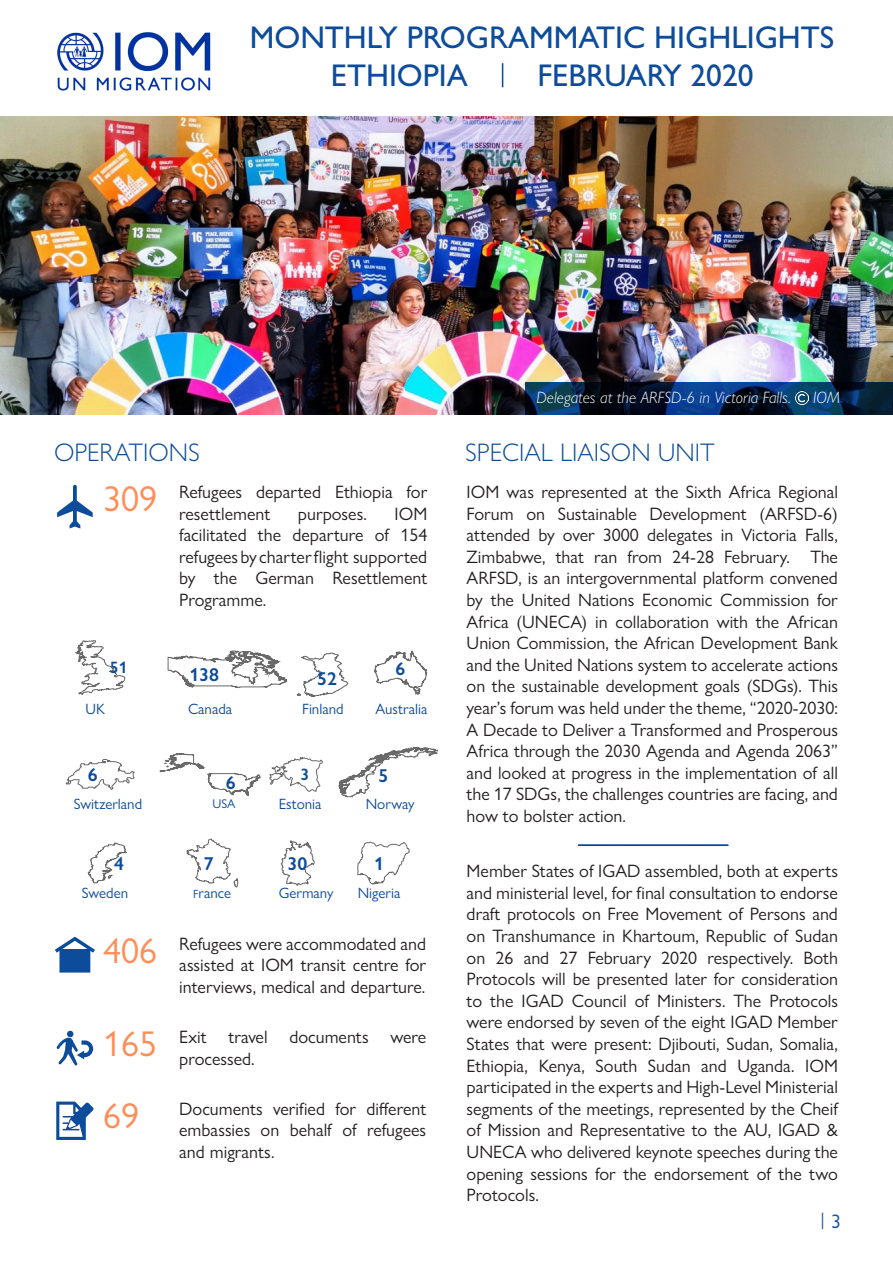
<style>
.page{position:relative;width:893px;height:1263px;background:#fff}
.page>*{position:absolute;margin:0;border:0;box-sizing:border-box;transform-origin:0 0}
.t1{font:36px "Gill Sans Nova";color:#ff8d57}
.t2{font:500 31.5px/38.1px "Gill Sans MT Pro";color:#0d4c9b}
.t3{font:300 25.5px "Gill Sans Nova";color:#0f4d99}
.t4{font:300 25.5px "Gill Sans Nova";color:#0d4c9b}
.t5{font:600 18.6px "Gill Sans Nova";color:#0d4c9b}
.t6{font:600 18.45px "Gill Sans Nova";color:#0d4c9b}
.t7{font:18px/21.6px "Gill Sans Nova";color:#231f20;text-align:justify}
.t8{font:italic 300 16.5px "Gill Sans Nova";color:#fff}
.t9{font:600 16.5px "Gill Sans Nova";color:#0d4c9b}
.t10{font:16.5px "Minion Pro";color:#0d4c9b}
.t11{font:15px "Gill Sans Nova";color:#0d4c9b}
.t12{font:12.75px "Gill Sans Nova";color:#0d4c9b}
.s1{font-size:11.85px}
.s2{font-family:"Gill Sans Nova";font-size:19.5px}
</style>
<div class="page">
<img style="left:57px;top:32px;width:154px;height:59px">
<svg style="left:502px;top:63px;width:1px;height:24px"></svg>
<svg style="left:187px;top:839px;width:51px;height:48px"></svg>
<img style="left:0;top:117px;width:893px;height:298px">
<svg style="left:525px;top:382px;width:368px;height:33px;background:#05254b"></svg>
<img style="left:795px;top:392px;width:14px;height:13px">
<svg style="left:57px;top:1030px;width:36px;height:35px"></svg>
<svg style="left:57px;top:485px;width:36px;height:43px"></svg>
<svg style="left:55px;top:937px;width:40px;height:35px"></svg>
<svg style="left:56px;top:1101px;width:38px;height:39px"></svg>
<svg style="left:160px;top:753px;width:100px;height:42px"></svg>
<svg style="left:168px;top:651px;width:119px;height:37px"></svg>
<svg style="left:297px;top:653px;width:51px;height:44px"></svg>
<svg style="left:76px;top:640px;width:49px;height:55px"></svg>
<svg style="left:339px;top:747px;width:99px;height:50px"></svg>
<svg style="left:374px;top:651px;width:53px;height:43px"></svg>
<svg style="left:66px;top:759px;width:69px;height:30px"></svg>
<svg style="left:88px;top:843px;width:38px;height:40px"></svg>
<svg style="left:281px;top:840px;width:33px;height:45px"></svg>
<svg style="left:357px;top:842px;width:52px;height:42px"></svg>
<svg style="left:270px;top:757px;width:53px;height:35px"></svg>
<svg style="left:578px;top:845px;width:150px;height:1px"></svg>
<h2 class="t2" style="left:331px;top:18px;width:505px;text-indent:-81px">MONTHLY PROGRAMMATIC HIGHLIGHTS<br>ETHIOPIA</h2>
<h2 class="t2" style="left:537px;top:56px;width:218px">FEBRUARY 2020</h2>
<p class="t4" style="left:54px;top:437px;width:147px">OPERATIONS</p>
<p class="t1" style="left:103px;top:477px;width:55px">309</p>
<p class="t9" style="left:110px;top:658px;width:19px">51</p>
<p class="t7" style="left:179px;top:481px;width:250px">Refugees departed Ethiopia for resettlement</p>
<p class="t7" style="left:179px;top:502px;width:250px;text-indent:215px">IOM facilitated the departure of 154 refugees by charter flight supported by the German Resettlement Programme.</p>
<p class="t7" style="left:298px;top:502px;width:71px">purposes.</p>
<p class="t5" style="left:189px;top:663px;width:31px">138</p>
<p class="t5" style="left:317px;top:667px;width:21px">52</p>
<p class="t6" style="left:396px;top:657px;width:11px">6</p>
<p class="t11" style="left:188px;top:699px;width:46px">Canada</p>
<p class="t11" style="left:85px;top:699px;width:21px">UK</p>
<p class="t11" style="left:302px;top:699px;width:43px">Finland</p>
<p class="t11" style="left:375px;top:699px;width:54px">Australia</p>
<p class="t5" style="left:88px;top:763px;width:11px">6</p>
<p class="t5" style="left:226px;top:771px;width:11px">6</p>
<p class="t9" style="left:300px;top:765px;width:10px">3</p>
<p class="t5" style="left:378px;top:764px;width:11px">5</p>
<p class="t11" style="left:74px;top:795px;width:70px">Switzerland</p>
<p class="t11" style="left:279px;top:795px;width:44px">Estonia</p>
<p class="t11" style="left:366px;top:795px;width:50px">Norway</p>
<p class="t12" style="left:212px;top:795px;width:25px">USA</p>
<p class="t5" style="left:114px;top:852px;width:11px">4</p>
<p class="t5" style="left:204px;top:852px;width:11px">7</p>
<p class="t5" style="left:287px;top:852px;width:21px">30</p>
<p class="t5" style="left:374px;top:852px;width:11px">1</p>
<p class="t11" style="left:82px;top:884px;width:48px">Sweden</p>
<p class="t11" style="left:193px;top:884px;width:39px"><span class="s1">F</span>rance</p>
<p class="t11" style="left:279px;top:884px;width:56px">Germany</p>
<p class="t11" style="left:358px;top:884px;width:44px">Nigeria</p>
<p class="t1" style="left:103px;top:929px;width:55px">406</p>
<p class="t7" style="left:179px;top:933px;width:248px">Refugees were accommodated and assisted at IOM transit centre for interviews, medical and departure.</p>
<p class="t1" style="left:103px;top:1022px;width:55px">165</p>
<p class="t7" style="left:179px;top:1026px;width:248px">Exit travel documents were processed.</p>
<p class="t1" style="left:103px;top:1093px;width:37px">69</p>
<p class="t7" style="left:179px;top:1097px;width:248px">Documents verified for different embassies on behalf of refugees and migrants.</p>
<p class="t8" style="left:537px;top:387px;width:256px">Delegates at the ARFSD-6 in Victoria Falls.</p>
<p class="t8" style="left:813px;top:387px;width:28px">IOM</p>
<p class="t3" style="left:466px;top:437px;width:251px">SPECIAL LIAISON UNIT</p>
<p class="t7" style="left:467px;top:481px;width:373px">IOM was represented at the Sixth Africa Regional Forum on Sustainable Development (ARFSD-6) attended by over 3000 delegates in Victoria Falls, Zimbabwe, that ran from 24-28 February. The ARFSD, is an intergovernmental platform convened by the United Nations Economic Commission for Africa (UNECA) in collaboration with the African Union Commission, the African Development Bank and the United Nations system to accelerate actions on the sustainable development goals (SDGs). This year’s forum was held under the theme, “2020-2030:<br>A Decade to Deliver a Transformed and Prosperous Africa through the 2030 Agenda and Agenda 2063” and looked at progress in the implementation of all the 17 SDGs, the challenges countries are facing, and how to bolster action.</p>
<p class="t7" style="left:467px;top:860px;width:373px">Member States of IGAD assembled, both at experts and ministerial level, for final consultation to endorse draft protocols on Free Movement of Persons and on Transhumance in Khartoum, Republic of Sudan on 26 and 27 February 2020 respectively. Both Protocols will be presented later for consideration to the IGAD Council of Ministers. The Protocols were endorsed by seven of the eight IGAD Member States that were present: Djibouti, Sudan, Somalia, Ethiopia, Kenya, South Sudan and Uganda. IOM participated in the experts and High-Level Ministerial segments of the meetings, represented by the Cheif of Mission and Representative to the AU, IGAD &amp; UNECA who delivered keynote speeches during the opening sessions for the endorsement of the two Protocols.</p>
<p class="t10" style="left:820px;top:1209px;width:22px">| <span class="s2">3</span></p>
</div>
